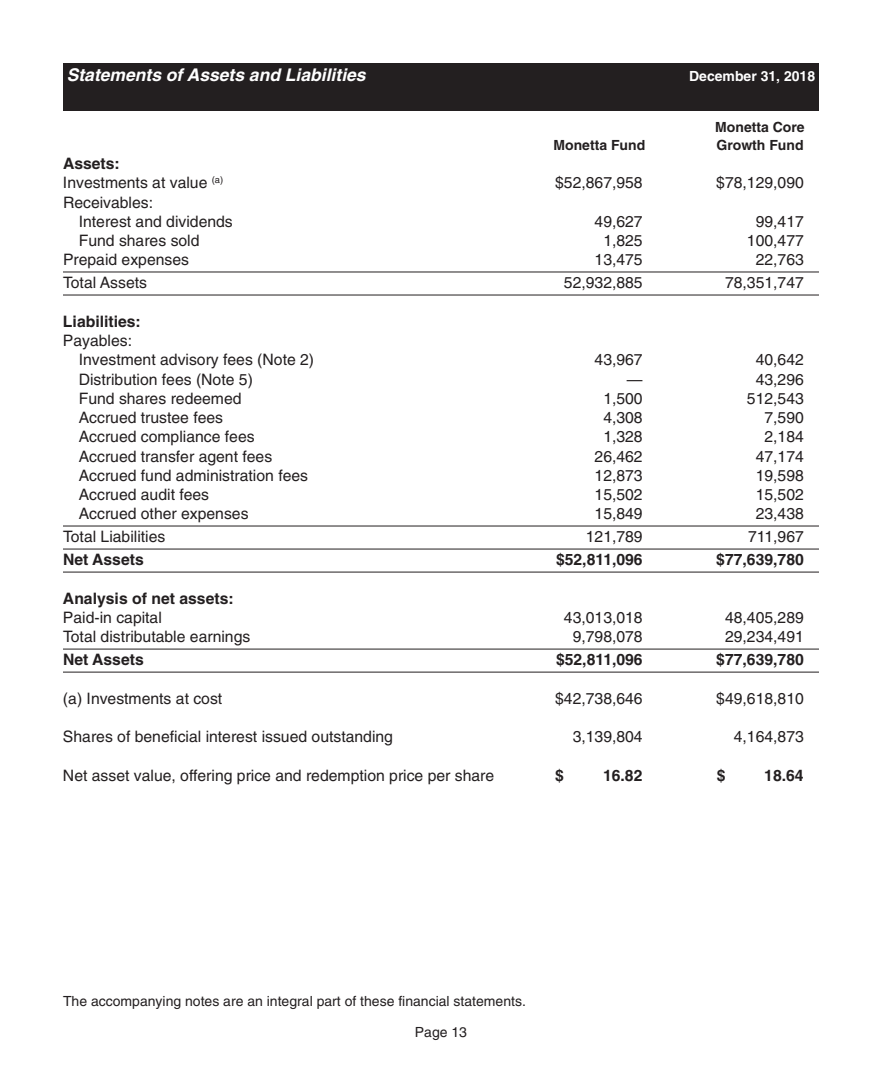
<style>
.page{position:relative;width:882px;height:1071px;background:#fff}
.page>*{position:absolute;margin:0;border:0;box-sizing:border-box;transform-origin:0 0}
.t1{font:italic 700 17.5px "Helvetica";color:#fff}
.t2{font:15.75px/19.2px "Helvetica";color:#231f20}
.t3{font:700 15.75px "Helvetica";color:#231f20}
.t4{font:14px "Helvetica";color:#231f20}
.t5{font:700 14px "Helvetica";color:#231f20}
.t6{font:700 14px "Helvetica";color:#fff}
.s1{font-weight:700}
</style>
<div class="page">
<hr style="left:63px;top:272px;width:756px;height:1px;background:#231f20">
<hr style="left:63px;top:295px;width:756px;height:1px;background:#231f20">
<hr style="left:63px;top:526px;width:756px;height:1px;background:#231f20">
<hr style="left:63px;top:549px;width:756px;height:1px;background:#231f20">
<hr style="left:63px;top:572px;width:756px;height:1px;background:#231f20">
<hr style="left:63px;top:649px;width:756px;height:1px;background:#231f20">
<hr style="left:63px;top:672px;width:756px;height:1px;background:#231f20">
<div style="left:63px;top:63px;width:756px;height:47px;background:#231f20"></div>
<p class="t1" style="left:67px;top:69px;width:300px">Statements of Assets and Liabilities</p>
<p class="t6" style="left:689px;top:71px;width:128px">December 31, 2018</p>
<p class="t5" style="left:715px;top:122px;width:91px">Monetta Core</p>
<p class="t2" style="left:63px;top:155px;width:162px"><span class="s1">Assets:<br></span>Investments at value <sup>(a)</sup></p>
<p class="t2" style="left:79px;top:194px;width:156px;text-indent:-16px">Receivables:<br>Interest and dividends</p>
<p class="t5" style="left:554px;top:140px;width:93px">Monetta Fund</p>
<p class="t5" style="left:716px;top:140px;width:89px">Growth Fund</p>
<p class="t2" style="left:555px;top:175px;width:89px">$52,867,958</p>
<p class="t2" style="left:716px;top:175px;width:89px">$78,129,090</p>
<p class="t2" style="left:595px;top:213px;width:50px">49,627</p>
<p class="t2" style="left:756px;top:213px;width:50px">99,417</p>
<p class="t2" style="left:79px;top:232px;width:122px">Fund shares sold</p>
<p class="t2" style="left:603px;top:232px;width:41px">1,825</p>
<p class="t2" style="left:747px;top:232px;width:58px">100,477</p>
<p class="t2" style="left:63px;top:252px;width:128px">Prepaid expenses</p>
<p class="t2" style="left:595px;top:252px;width:50px">13,475</p>
<p class="t2" style="left:756px;top:252px;width:50px">22,763</p>
<p class="t2" style="left:63px;top:275px;width:86px">Total Assets</p>
<p class="t2" style="left:564px;top:275px;width:80px">52,932,885</p>
<p class="t2" style="left:725px;top:275px;width:80px">78,351,747</p>
<p class="t3" style="left:63px;top:315px;width:79px">Liabilities:</p>
<p class="t2" style="left:79px;top:332px;width:237px;text-indent:-16px">Payables:<br>Investment advisory fees (Note 2)</p>
<p class="t2" style="left:595px;top:352px;width:50px">43,967</p>
<p class="t2" style="left:756px;top:352px;width:50px">40,642</p>
<p class="t2" style="left:79px;top:371px;width:176px">Distribution fees (Note 5)</p>
<p class="t2" style="left:627px;top:371px;width:17px">—</p>
<p class="t2" style="left:756px;top:371px;width:50px">43,296</p>
<p class="t2" style="left:79px;top:390px;width:164px">Fund shares redeemed</p>
<p class="t2" style="left:603px;top:390px;width:41px">1,500</p>
<p class="t2" style="left:747px;top:390px;width:58px">512,543</p>
<p class="t2" style="left:79px;top:409px;width:146px">Accrued trustee fees</p>
<p class="t2" style="left:603px;top:409px;width:41px">4,308</p>
<p class="t2" style="left:764px;top:409px;width:41px">7,590</p>
<p class="t2" style="left:79px;top:429px;width:177px">Accrued compliance fees</p>
<p class="t2" style="left:603px;top:429px;width:41px">1,328</p>
<p class="t2" style="left:764px;top:429px;width:41px">2,184</p>
<p class="t2" style="left:79px;top:448px;width:195px">Accrued transfer agent fees</p>
<p class="t2" style="left:595px;top:448px;width:50px">26,462</p>
<p class="t2" style="left:756px;top:448px;width:50px">47,174</p>
<p class="t2" style="left:79px;top:467px;width:231px">Accrued fund administration fees</p>
<p class="t2" style="left:595px;top:467px;width:50px">12,873</p>
<p class="t2" style="left:756px;top:467px;width:50px">19,598</p>
<p class="t2" style="left:79px;top:486px;width:132px">Accrued audit fees</p>
<p class="t2" style="left:595px;top:486px;width:50px">15,502</p>
<p class="t2" style="left:756px;top:486px;width:50px">15,502</p>
<p class="t2" style="left:79px;top:506px;width:171px">Accrued other expenses</p>
<p class="t2" style="left:595px;top:506px;width:50px">15,849</p>
<p class="t2" style="left:756px;top:506px;width:50px">23,438</p>
<p class="t2" style="left:63px;top:529px;width:104px">Total Liabilities</p>
<p class="t2" style="left:586px;top:529px;width:58px">121,789</p>
<p class="t2" style="left:748px;top:529px;width:57px">711,967</p>
<p class="t3" style="left:63px;top:554px;width:82px">Net Assets</p>
<p class="t3" style="left:556px;top:554px;width:88px">$52,811,096</p>
<p class="t3" style="left:716px;top:554px;width:89px">$77,639,780</p>
<p class="t3" style="left:63px;top:593px;width:172px">Analysis of net assets:</p>
<p class="t2" style="left:63px;top:609px;width:100px">Paid-in capital</p>
<p class="t2" style="left:564px;top:609px;width:80px">43,013,018</p>
<p class="t2" style="left:725px;top:609px;width:80px">48,405,289</p>
<p class="t2" style="left:63px;top:629px;width:189px">Total distributable earnings</p>
<p class="t2" style="left:573px;top:629px;width:72px">9,798,078</p>
<p class="t2" style="left:725px;top:629px;width:80px">29,234,491</p>
<p class="t3" style="left:63px;top:654px;width:82px">Net Assets</p>
<p class="t3" style="left:556px;top:654px;width:88px">$52,811,096</p>
<p class="t3" style="left:716px;top:654px;width:89px">$77,639,780</p>
<p class="t2" style="left:63px;top:690px;width:161px">(a) Investments at cost</p>
<p class="t2" style="left:555px;top:690px;width:89px">$42,738,646</p>
<p class="t2" style="left:716px;top:690px;width:89px">$49,618,810</p>
<p class="t2" style="left:63px;top:729px;width:332px">Shares of beneficial interest issued outstanding</p>
<p class="t2" style="left:573px;top:729px;width:72px">3,139,804</p>
<p class="t2" style="left:734px;top:729px;width:72px">4,164,873</p>
<p class="t2" style="left:63px;top:767px;width:433px">Net asset value, offering price and redemption price per share</p>
<p class="t3" style="left:555px;top:770px;width:10px">$</p>
<p class="t3" style="left:603px;top:770px;width:41px">16.82</p>
<p class="t3" style="left:717px;top:770px;width:10px">$</p>
<p class="t3" style="left:764px;top:770px;width:41px">18.64</p>
<p class="t4" style="left:63px;top:995px;width:465px">The accompanying notes are an integral part of these financial statements.</p>
<p class="t4" style="left:415px;top:1027px;width:54px">Page 13</p>
</div>
